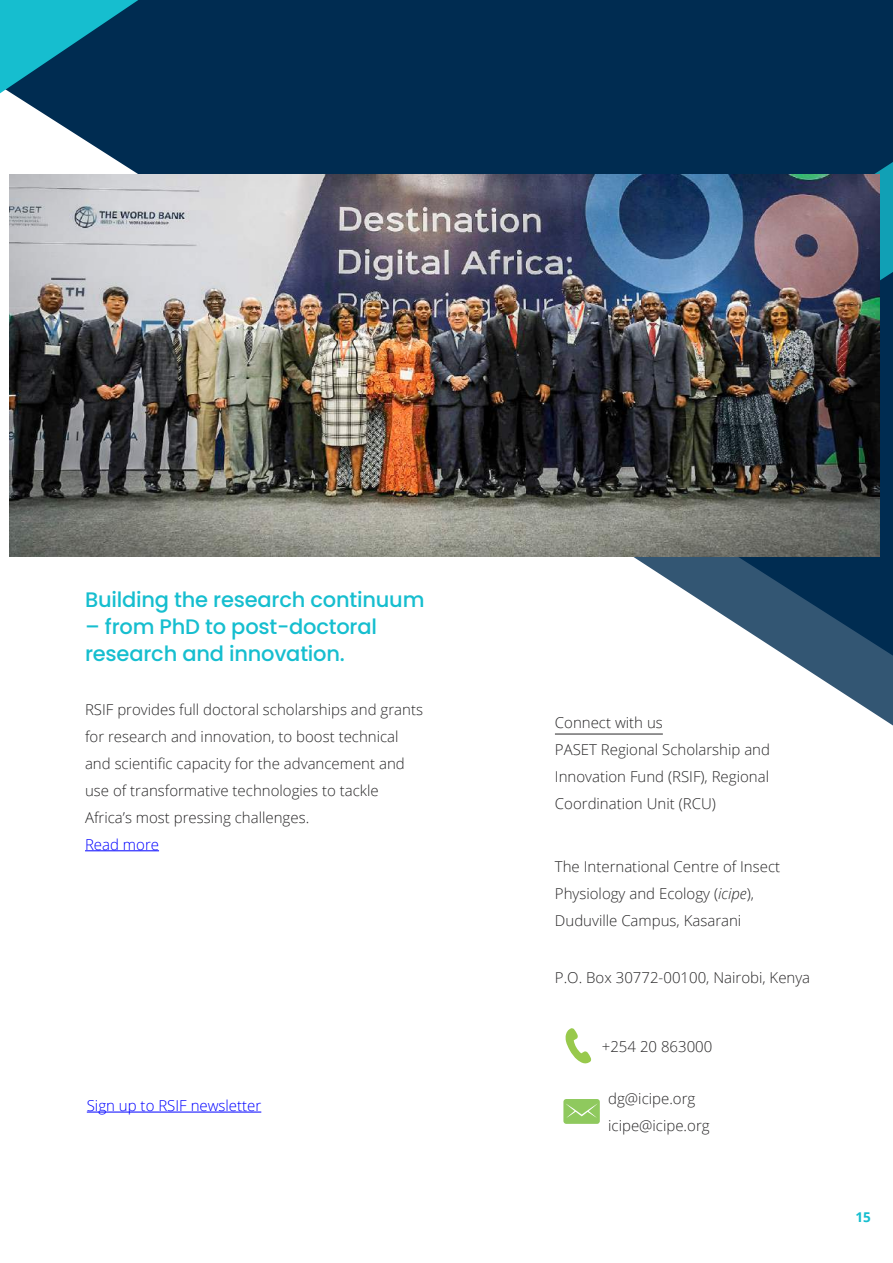
<style>
.page{position:relative;width:893px;height:1263px;background:#fff}
.page>*{position:absolute;margin:0;border:0;box-sizing:border-box;transform-origin:0 0}
.t1{font:500 21px/27px "Poppins";letter-spacing:-.01em;color:#16becf}
.t2{font:300 15px/27px "Open Sans";color:#292829}
.t3{font:300 15px "Open Sans";color:#00f}
.t4{font:700 13.5px "Open Sans";color:#16becf}
.s1{font-style:italic}
</style>
<div class="page">
<svg style="left:0;top:0;width:893px;height:557px;background:#123b5d"></svg>
<svg style="left:508px;top:154px;width:385px;height:212px;background:#043e60"></svg>
<svg style="left:555px;top:366px;width:338px;height:368px"></svg>
<img style="left:10px;top:175px;width:869px;height:382px">
<hr style="left:555px;top:734px;width:108px;height:1px;background:#292829">
<svg style="left:563px;top:1099px;width:37px;height:25px"></svg>
<svg style="left:565px;top:1028px;width:26px;height:36px"></svg>
<hr style="left:85px;top:850px;width:74px;height:1px;background:#00f">
<svg style="left:0;top:0;width:138px;height:93px;background:#0b7691"></svg>
<hr style="left:87px;top:1112px;width:174px;height:1px;background:#00f">
<h1 class="t1" style="left:85px;top:586px;width:341px">Building the research continuum</h1>
<h1 class="t1" style="left:85px;top:613px;width:293px">– from PhD to post-doctoral research and innovation.</h1>
<p class="t2" style="left:85px;top:695px;width:340px">RSIF provides full doctoral scholarships and grants for research and innovation, to boost technical and scientific capacity for the advancement and use of transformative technologies to tackle Africa’s most pressing challenges.</p>
<p class="t3" style="left:85px;top:834px;width:76px">Read more</p>
<p class="t3" style="left:87px;top:1095px;width:176px">Sign up to RSIF newsletter</p>
<p class="t2" style="left:555px;top:708px;width:217px">Connect with us<br>PASET Regional Scholarship and<br>Innovation Fund (RSIF), Regional<br>Coordination Unit (RCU)</p>
<p class="t2" style="left:555px;top:852px;width:227px">The International Centre of Insect<br>Physiology and Ecology (<span class="s1">icipe</span>),<br>Duduville Campus, Kasarani</p>
<p class="t2" style="left:555px;top:963px;width:257px">P.O. Box 30772-00100, Nairobi, Kenya</p>
<p class="t2" style="left:602px;top:1033px;width:112px">+254 20 863000</p>
<p class="t2" style="left:608px;top:1085px;width:103px">dg@icipe.org icipe@icipe.org</p>
<p class="t4" style="left:855px;top:1208px;width:17px">15</p>
</div>
